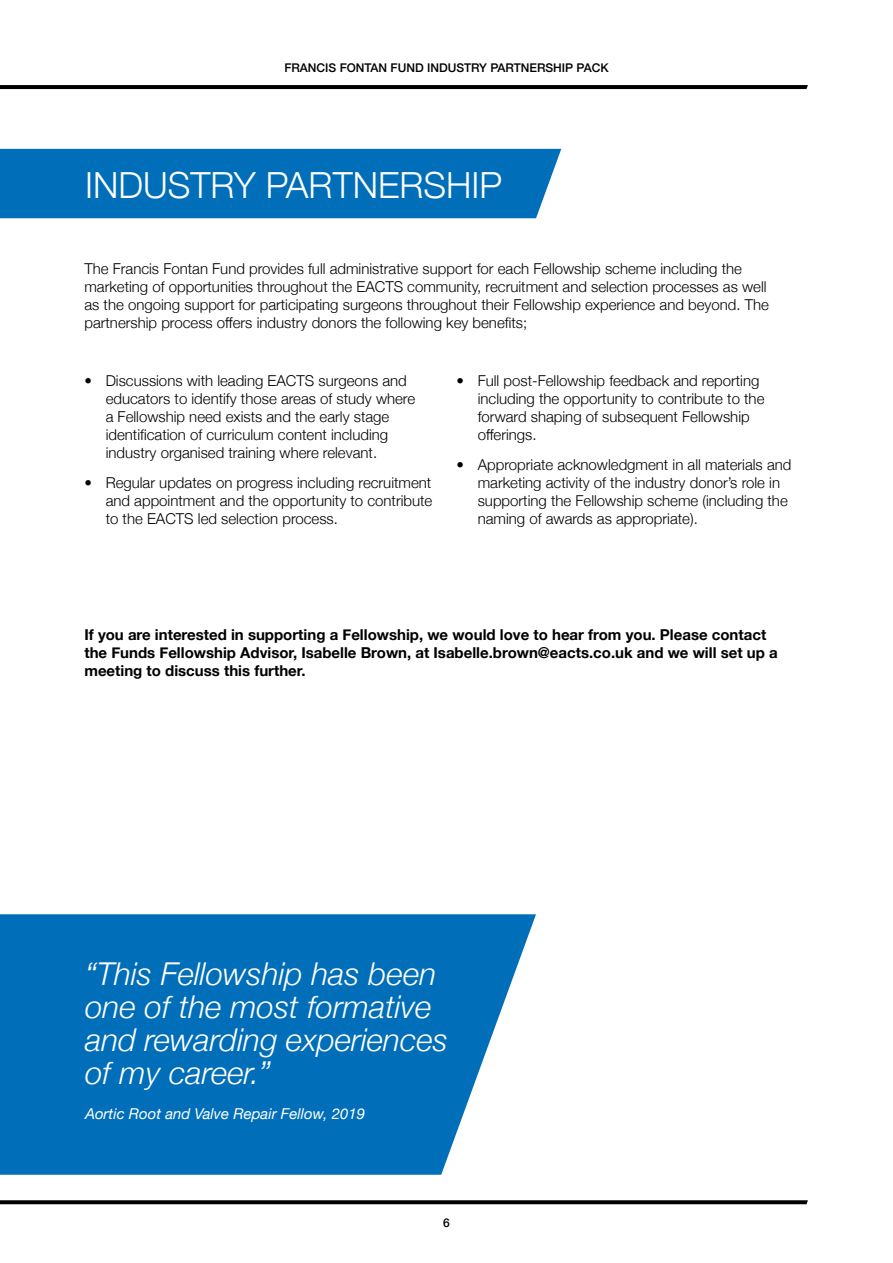
<style>
.page{position:relative;width:893px;height:1263px;background:#fff}
.page>*{position:absolute;margin:0;border:0;box-sizing:border-box;transform-origin:0 0}
.t1{font:300 36px "Helvetica Neue";color:#fff}
.t2{font:italic 300 31.5px/33px "Helvetica Neue";color:#fff}
.t3{font:300 15px/18px "Helvetica Neue";color:#000}
.t4{font:700 15px/18px "Helvetica Neue";color:#000}
.t5{font:italic 15px "Helvetica Neue";color:#fff}
.t6{font:500 12px "Helvetica Neue";color:#000}
</style>
<div class="page">
<svg style="left:0;top:85px;width:808px;height:4px;background:#030303"></svg>
<svg style="left:0;top:1200px;width:808px;height:4px;background:#111"></svg>
<div style="left:0;top:149px;width:561px;height:69px;background:#006eb8"></div>
<svg style="left:0;top:914px;width:536px;height:261px;background:#167abe"></svg>
<p class="t6" style="left:284px;top:58px;width:326px">FRANCIS FONTAN FUND INDUSTRY PARTNERSHIP PACK</p>
<h1 class="t1" style="left:85px;top:156px;width:419px">INDUSTRY PARTNERSHIP</h1>
<p class="t3" style="left:84px;top:258px;width:686px">The Francis Fontan Fund provides full administrative support for each Fellowship scheme including the marketing of opportunities throughout the EACTS community, recruitment and selection processes as well as the ongoing support for participating surgeons throughout their Fellowship experience and beyond. The partnership process offers industry donors the following key benefits;</p>
<p class="t3" style="left:106px;top:370px;width:311px;text-indent:-21px">• Discussions with leading EACTS surgeons and educators to identify those areas of study where a Fellowship need exists and the early stage identification of curriculum content including industry organised training where relevant.</p>
<p class="t3" style="left:106px;top:473px;width:328px;text-align:justify;text-indent:-21px">• Regular updates on progress including recruitment and appointment and the opportunity to contribute to the EACTS led selection process.</p>
<p class="t3" style="left:478px;top:370px;width:288px;text-indent:-21px">• Full post-Fellowship feedback and reporting including the opportunity to contribute to the forward shaping of subsequent Fellowship offerings.</p>
<p class="t3" style="left:478px;top:455px;width:315px;text-indent:-21px">• Appropriate acknowledgment in all materials and marketing activity of the industry donor’s role in supporting the Fellowship scheme (including the naming of awards as appropriate).</p>
<p class="t4" style="left:84px;top:626px;width:695px">If you are interested in supporting a Fellowship, we would love to hear from you. Please contact the Funds Fellowship Advisor, Isabelle Brown, at Isabelle.brown@eacts.co.uk and we will set up a meeting to discuss this further.</p>
<h2 class="t2" style="left:85px;top:955px;width:365px">“This Fellowship has been one of the most formative and rewarding experiences of my career.”</h2>
<p class="t5" style="left:85px;top:1103px;width:282px">Aortic Root and Valve Repair Fellow, 2019</p>
<p class="t6" style="left:443px;top:1213px;width:8px">6</p>
</div>
